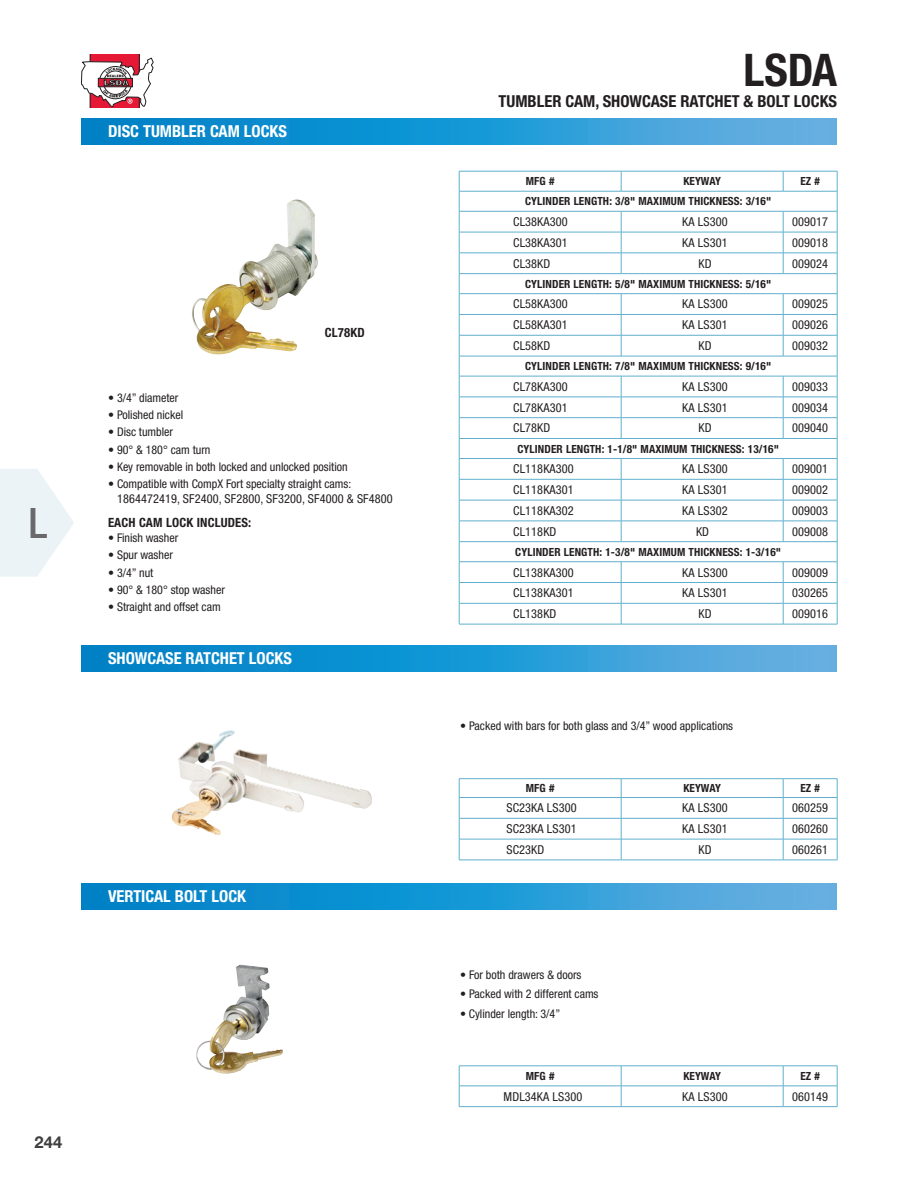
<style>
.page{position:relative;width:918px;height:1188px;background:#fff}
.page>*{position:absolute;margin:0;border:0;box-sizing:border-box;transform-origin:0 0}
.t1{font:700 condensed 45px "Helvetica Neue LT Std";color:#231f20}
.t2{font:500 condensed 42px "Helvetica Neue LT Std";color:#69696c}
.t3{font:700 condensed 16.5px "Helvetica Neue LT Std";color:#fff}
.t4{font:700 condensed 16.5px "Helvetica Neue LT Std";color:#231f20}
.t5{font:700 16.5px "Helvetica Neue LT Std";color:#3e3e3f}
.t6{font:700 condensed 12.75px "Helvetica Neue LT Std";letter-spacing:.01em;color:#231f20}
.t7{font:condensed 12.3px "Helvetica Neue LT Std";letter-spacing:.01em;color:#231f20}
.t8{font:condensed 12px "Helvetica Neue LT Std";color:#231f20}
.t9{font:700 condensed 11.25px "Helvetica Neue LT Std";letter-spacing:.01em;color:#231f20}
</style>
<div class="page">
<svg style="left:81px;top:54px;width:73px;height:54px"></svg>
<svg style="left:81px;top:119px;width:756px;height:16px;background:#2598d4"></svg>
<img style="left:196px;top:1053px;width:87px;height:21px">
<hr style="left:459px;top:1066px;width:162px;height:1px;background:#5fb0cc">
<hr style="left:621px;top:1066px;width:162px;height:1px;background:#5fb0cc">
<hr style="left:783px;top:1066px;width:54px;height:1px;background:#5fb0cc">
<hr style="left:459px;top:1086px;width:162px;height:1px;background:#5fb0cc">
<svg style="left:459px;top:1066px;width:1px;height:40px"></svg>
<hr style="left:621px;top:1086px;width:162px;height:1px;background:#5fb0cc">
<svg style="left:621px;top:1066px;width:1px;height:40px"></svg>
<hr style="left:783px;top:1086px;width:54px;height:1px;background:#5fb0cc">
<svg style="left:783px;top:1066px;width:1px;height:40px"></svg>
<svg style="left:837px;top:1066px;width:1px;height:40px"></svg>
<hr style="left:459px;top:1106px;width:162px;height:1px;background:#5fb0cc">
<hr style="left:621px;top:1106px;width:162px;height:1px;background:#5fb0cc">
<hr style="left:783px;top:1106px;width:54px;height:1px;background:#5fb0cc">
<img style="left:0;top:135px;width:838px;height:918px">
<h3 class="t3" style="left:108px;top:121px;width:180px">DISC TUMBLER CAM LOCKS</h3>
<h2 class="t2" style="left:29px;top:499px;width:20px">L</h2>
<p class="t6" style="left:325px;top:325px;width:41px">CL78KD</p>
<p class="t8" style="left:108px;top:390px;width:72px">• 3/4” diameter</p>
<p class="t8" style="left:108px;top:408px;width:77px">• Polished nickel</p>
<p class="t8" style="left:108px;top:425px;width:67px">• Disc tumbler</p>
<p class="t8" style="left:108px;top:442px;width:104px">• 90° &amp; 180° cam turn</p>
<p class="t8" style="left:108px;top:460px;width:241px">• Key removable in both locked and unlocked position</p>
<p class="t8" style="left:108px;top:477px;width:245px">• Compatible with CompX Fort specialty straight cams:</p>
<p class="t7" style="left:117px;top:492px;width:277px">1864472419, SF2400, SF2800, SF3200, SF4000 &amp; SF4800</p>
<p class="t6" style="left:108px;top:515px;width:145px">EACH CAM LOCK INCLUDES:</p>
<p class="t8" style="left:108px;top:531px;width:72px">• Finish washer</p>
<p class="t8" style="left:108px;top:548px;width:66px">• Spur washer</p>
<p class="t8" style="left:108px;top:565px;width:47px">• 3/4” nut</p>
<p class="t8" style="left:108px;top:583px;width:118px">• 90° &amp; 180° stop washer</p>
<p class="t8" style="left:108px;top:600px;width:114px">• Straight and offset cam</p>
<h3 class="t3" style="left:108px;top:648px;width:185px">SHOWCASE RATCHET LOCKS</h3>
<h3 class="t3" style="left:108px;top:886px;width:140px">VERTICAL BOLT LOCK</h3>
<h3 class="t5" style="left:34px;top:1132px;width:29px">244</h3>
<h1 class="t1" style="left:744px;top:43px;width:95px">LSDA</h1>
<h3 class="t4" style="left:499px;top:91px;width:339px">TUMBLER CAM, SHOWCASE RATCHET &amp; BOLT LOCKS</h3>
<p class="t9" style="left:526px;top:174px;width:8px">MFG</p>
<p class="t9" style="left:549px;top:174px;width:7px">#</p>
<p class="t9" style="left:683px;top:174px;width:8px">KEYW</p>
<p class="t9" style="left:709px;top:174px;width:13px">AY</p>
<p class="t9" style="left:800px;top:174px;width:21px">EZ #</p>
<p class="t9" style="left:525px;top:194px;width:248px">CYLINDER LENGTH: 3/8" MAXIMUM TH ICKNESS: 3/16"</p>
<p class="t7" style="left:513px;top:215px;width:56px">CL38KA300</p>
<p class="t7" style="left:682px;top:215px;width:47px">KA LS300</p>
<p class="t7" style="left:792px;top:215px;width:38px">009017</p>
<p class="t7" style="left:513px;top:235px;width:56px">CL38KA301</p>
<p class="t7" style="left:682px;top:235px;width:47px">KA LS301</p>
<p class="t7" style="left:792px;top:235px;width:38px">009018</p>
<p class="t7" style="left:513px;top:256px;width:39px">CL38KD</p>
<p class="t7" style="left:698px;top:256px;width:15px">KD</p>
<p class="t7" style="left:792px;top:256px;width:38px">009024</p>
<p class="t9" style="left:525px;top:277px;width:248px">CYLINDER LENGTH: 5/8" MAXIMUM TH ICKNESS: 5/16"</p>
<p class="t7" style="left:513px;top:297px;width:56px">CL58KA300</p>
<p class="t7" style="left:682px;top:297px;width:47px">KA LS300</p>
<p class="t7" style="left:792px;top:297px;width:38px">009025</p>
<p class="t7" style="left:513px;top:318px;width:56px">CL58KA301</p>
<p class="t7" style="left:682px;top:318px;width:47px">KA LS301</p>
<p class="t7" style="left:792px;top:318px;width:38px">009026</p>
<p class="t7" style="left:513px;top:339px;width:39px">CL58KD</p>
<p class="t7" style="left:698px;top:339px;width:15px">KD</p>
<p class="t7" style="left:792px;top:339px;width:38px">009032</p>
<p class="t9" style="left:525px;top:359px;width:248px">CYLINDER LENGTH: 7/8" MAXIMUM TH ICKNESS: 9/16"</p>
<p class="t7" style="left:513px;top:379px;width:56px">CL78KA300</p>
<p class="t7" style="left:682px;top:379px;width:47px">KA LS300</p>
<p class="t7" style="left:792px;top:379px;width:38px">009033</p>
<p class="t7" style="left:513px;top:400px;width:56px">CL78KA301</p>
<p class="t7" style="left:682px;top:400px;width:47px">KA LS301</p>
<p class="t7" style="left:792px;top:400px;width:38px">009034</p>
<p class="t7" style="left:513px;top:421px;width:39px">CL78KD</p>
<p class="t7" style="left:698px;top:421px;width:15px">KD</p>
<p class="t7" style="left:792px;top:421px;width:38px">009040</p>
<p class="t9" style="left:517px;top:442px;width:263px">CYLINDER LENGTH: 1-1/8" MAXIMUM THICKNESS: 13/16"</p>
<p class="t7" style="left:513px;top:462px;width:62px">CL118KA300</p>
<p class="t7" style="left:682px;top:462px;width:47px">KA LS300</p>
<p class="t7" style="left:792px;top:462px;width:38px">009001</p>
<p class="t7" style="left:513px;top:483px;width:62px">CL118KA301</p>
<p class="t7" style="left:682px;top:483px;width:47px">KA LS301</p>
<p class="t7" style="left:792px;top:483px;width:38px">009002</p>
<p class="t7" style="left:513px;top:503px;width:62px">CL118KA302</p>
<p class="t7" style="left:682px;top:503px;width:47px">KA LS302</p>
<p class="t7" style="left:792px;top:503px;width:38px">009003</p>
<p class="t7" style="left:513px;top:524px;width:45px">CL118KD</p>
<p class="t7" style="left:696px;top:524px;width:15px">KD</p>
<p class="t7" style="left:792px;top:524px;width:38px">009008</p>
<p class="t9" style="left:515px;top:545px;width:267px">CYLINDER LENGTH: 1-3/8" MAXIMUM TH ICKNESS: 1-3/16"</p>
<p class="t7" style="left:513px;top:565px;width:62px">CL138KA300</p>
<p class="t7" style="left:682px;top:565px;width:47px">KA LS300</p>
<p class="t7" style="left:792px;top:565px;width:38px">009009</p>
<p class="t7" style="left:513px;top:586px;width:62px">CL138KA301</p>
<p class="t7" style="left:682px;top:586px;width:47px">KA LS301</p>
<p class="t7" style="left:792px;top:586px;width:38px">030265</p>
<p class="t7" style="left:513px;top:607px;width:45px">CL138KD</p>
<p class="t7" style="left:698px;top:607px;width:15px">KD</p>
<p class="t7" style="left:792px;top:607px;width:38px">009016</p>
<p class="t8" style="left:460px;top:719px;width:275px">• Packed with bars for both glass and 3/4” wood applications</p>
<p class="t9" style="left:526px;top:781px;width:8px">MFG</p>
<p class="t9" style="left:549px;top:781px;width:7px">#</p>
<p class="t9" style="left:683px;top:781px;width:39px">KEYWAY</p>
<p class="t9" style="left:800px;top:781px;width:21px">EZ #</p>
<p class="t7" style="left:506px;top:801px;width:72px">SC23KA LS300</p>
<p class="t7" style="left:682px;top:801px;width:47px">KA LS300</p>
<p class="t7" style="left:792px;top:801px;width:38px">060259</p>
<p class="t7" style="left:506px;top:822px;width:72px">SC23KA LS301</p>
<p class="t7" style="left:682px;top:822px;width:47px">KA LS301</p>
<p class="t7" style="left:792px;top:822px;width:38px">060260</p>
<p class="t7" style="left:506px;top:842px;width:39px">SC23KD</p>
<p class="t7" style="left:698px;top:842px;width:15px">KD</p>
<p class="t7" style="left:792px;top:842px;width:38px">060261</p>
<p class="t8" style="left:460px;top:968px;width:123px">• For both drawers &amp; doors</p>
<p class="t8" style="left:460px;top:987px;width:140px">• Packed with 2 different cams</p>
<p class="t8" style="left:460px;top:1007px;width:102px">• Cylinder length: 3/4”</p>
<p class="t9" style="left:526px;top:1069px;width:30px">MFG #</p>
<p class="t9" style="left:683px;top:1069px;width:39px">KEYWAY</p>
<p class="t9" style="left:800px;top:1069px;width:21px">EZ #</p>
<p class="t7" style="left:504px;top:1089px;width:80px">MDL34KA LS300</p>
<p class="t7" style="left:682px;top:1089px;width:47px">KA LS300</p>
<p class="t7" style="left:792px;top:1089px;width:38px">060149</p>
</div>
